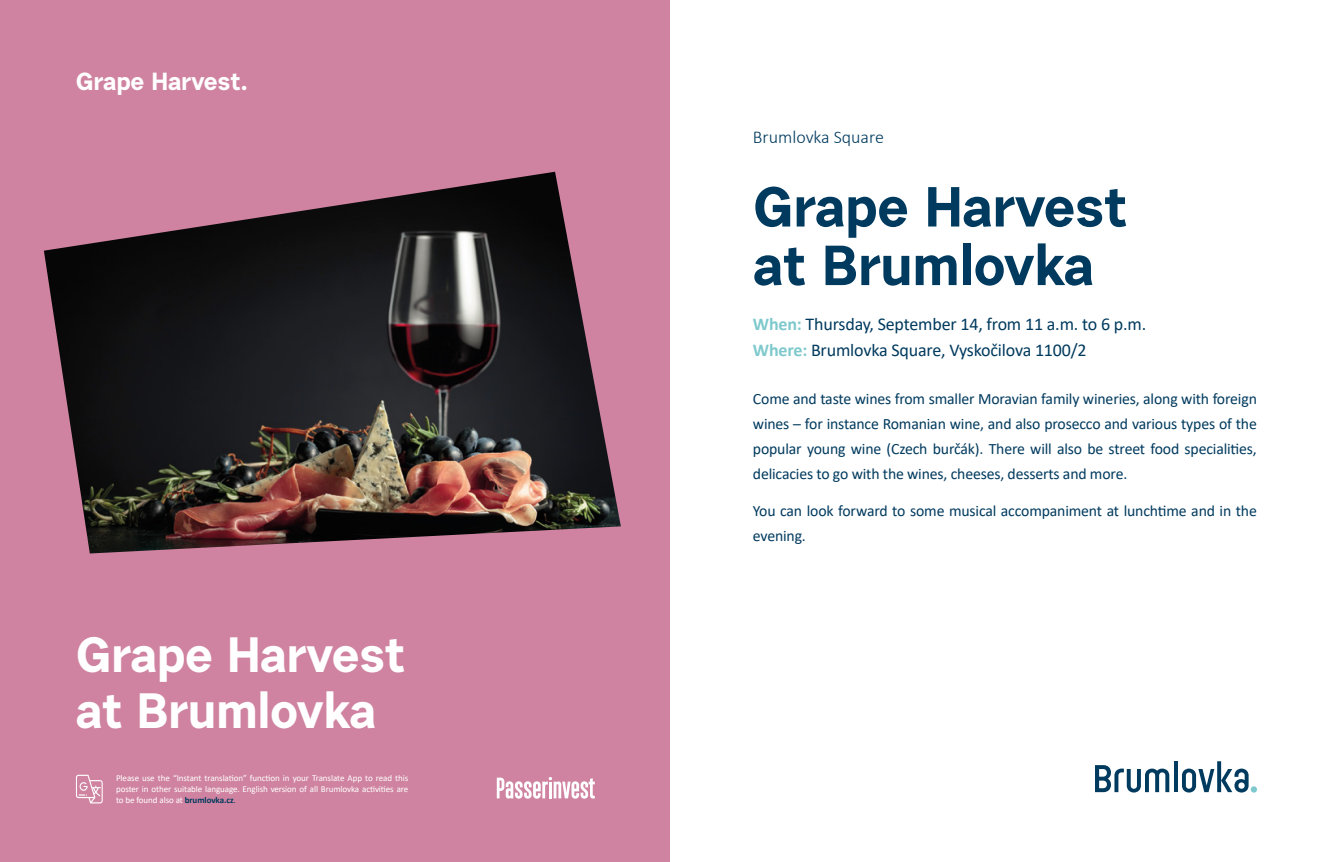
<style>
.page{position:relative;width:1340px;height:862px;background:#fff}
.page>*{position:absolute;margin:0;border:0;box-sizing:border-box;transform-origin:0 0}
.t1{font:700 56.25px/58.5px "Urban Grotesk Re Bo";letter-spacing:-.01em;color:#003a5e}
.t2{font:700 49.5px/56.2px "Urban Grotesk Re Bo";letter-spacing:-.01em;color:#fff}
.t3{font:700 24.75px "Urban Grotesk Re Bo";letter-spacing:-.01em;color:#fff}
.t4{font:18px/26.3px "Calibri";letter-spacing:-.01em;color:#003a5e}
.t5{font:300 18px "Calibri";color:#003a5e}
.t6{font:15.75px/24.8px "Calibri";letter-spacing:-.01em;color:#003a5e;text-align:justify}
.t7{font:9px/10.8px "Calibri";letter-spacing:-.01em;color:#fff;text-align:justify}
.s1{font-weight:700;color:#003a5e}
.s2{color:#003a5e}
.s3{font-weight:700;color:#7ec9cd}
</style>
<div class="page">
<svg style="left:1095px;top:765px;width:74px;height:27px"></svg>
<svg style="left:1174px;top:761px;width:3px;height:30px"></svg>
<svg style="left:1182px;top:761px;width:66px;height:31px"></svg>
<svg style="left:1250px;top:785px;width:6px;height:7px"></svg>
<div style="left:0;top:0;width:670px;height:861px;background:#cf83a0"></div>
<svg style="left:76px;top:774px;width:27px;height:29px"></svg>
<svg style="left:497px;top:777px;width:98px;height:21px"></svg>
<img style="left:44px;top:172px;width:577px;height:381px">
<h3 class="t3" style="left:76px;top:66px;width:173px">Grape Harvest.</h3>
<h2 class="t2" style="left:76px;top:625px;width:331px">Grape Harvest at Brumlovka</h2>
<p class="t7" style="left:116px;top:772px;width:294px">Please use the “Instant translation” function in your Translate App to read this poster in other suitable language. English version of all Brumlovka activities are to be found also at <span class="s1">brumlovka.cz</span><span class="s2">.</span></p>
<p class="t5" style="left:753px;top:126px;width:132px">Brumlovka Square</p>
<h1 class="t1" style="left:753px;top:176px;width:376px">Grape Harvest at Brumlovka</h1>
<p class="t4" style="left:753px;top:310px;width:395px"><span class="s3">When:</span> Thursday, September 14, from 11 a.m. to 6 p.m.<br><span class="s3">Where:</span> Brumlovka Square, Vyskočilova 1100/2</p>
<p class="t6" style="left:753px;top:386px;width:505px">Come and taste wines from smaller Moravian family wineries, along with foreign wines – for instance Romanian wine, and also prosecco and various types of the popular young wine (Czech burčák). There will also be street food specialities, delicacies to go with the wines, cheeses, desserts and more.</p>
<p class="t6" style="left:753px;top:498px;width:505px">You can look forward to some musical accompaniment at lunchtime and in the evening.</p>
</div>
